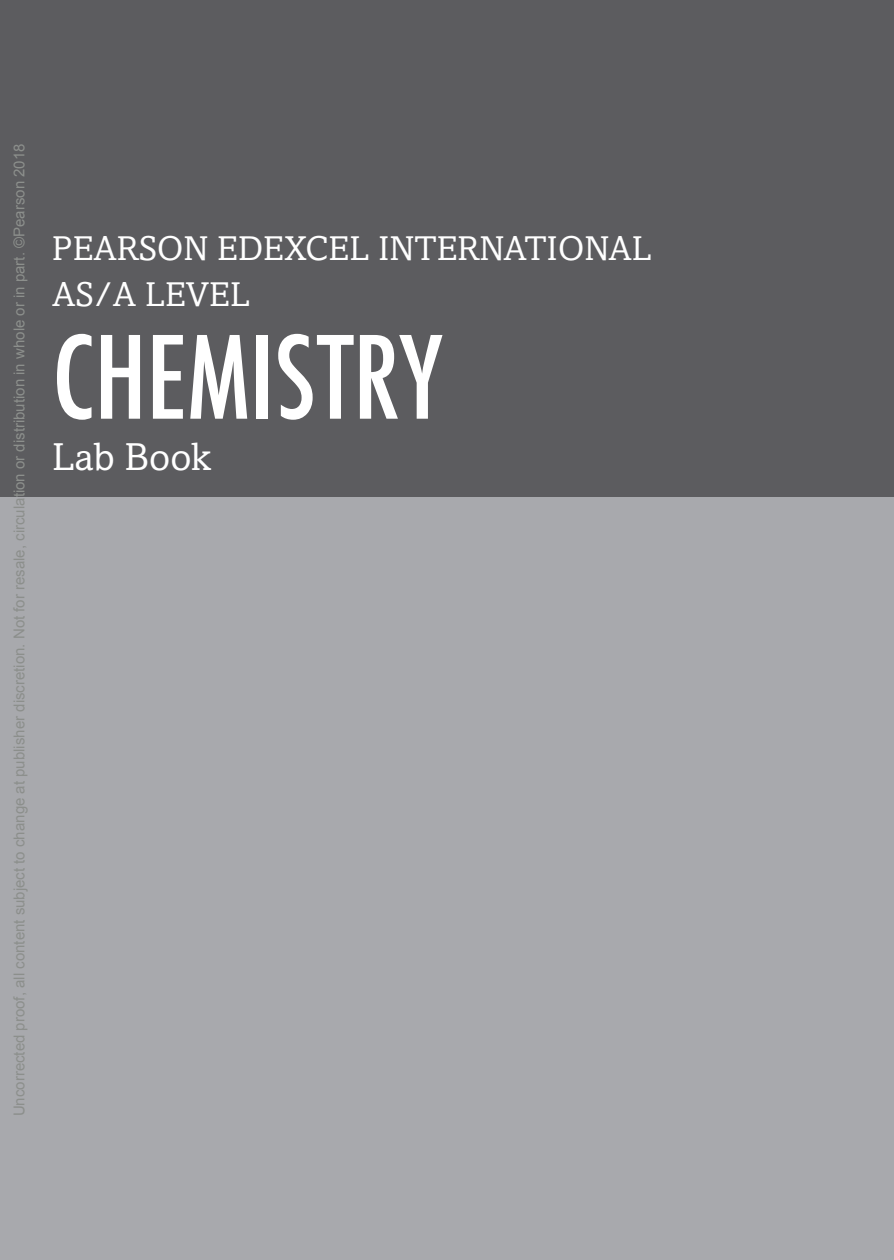
<style>
.page{position:relative;width:894px;height:1260px;background:#fff}
.page>*{position:absolute;margin:0;border:0;box-sizing:border-box;transform-origin:0 0}
.t1{font:500 condensed 111px "Futura";color:#fff}
.t2{font:39px "Amasis MT Std";color:#fff}
.t3{font:34.5px/46.5px "Amasis MT Std";color:#fff}
.t4{font:15px "Arial";color:#8c8f8c}
</style>
<div class="page">
<div style="left:0;top:0;width:894px;height:530px;background:#5c5c5f"></div>
<div style="left:0;top:497px;width:894px;height:762px;background:#a8a9ad"></div>
<p class="t4" style="left:9px;top:1116px;width:974px;rotate:-90deg">Uncorrected proof, all content subject to change at publisher discretion. Not for resale, circulation or distribution in whole or in part. ©Pearson 2018</p>
<h3 class="t3" style="left:52px;top:224px;width:601px">PEARSON EDEXCEL INTERNATIONAL<br>AS/A LEVEL</h3>
<h1 class="t1" style="left:52px;top:306px;width:391px">CHEMISTRY</h1>
<h2 class="t2" style="left:52px;top:434px;width:160px">Lab Book</h2>
</div>
